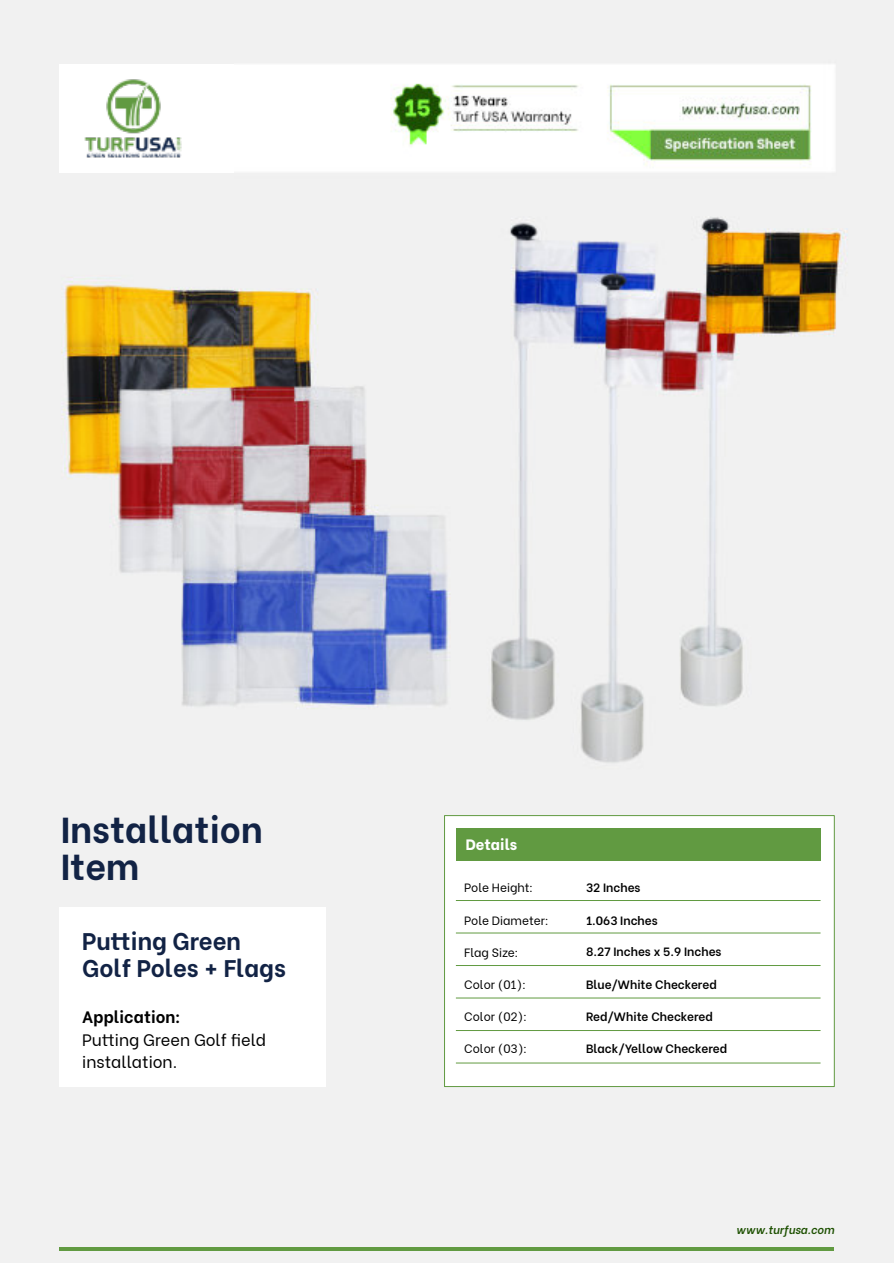
<style>
.page{position:relative;width:894px;height:1263px;background:#fff}
.page>*{position:absolute;margin:0;border:0;box-sizing:border-box;transform-origin:0 0}
.t1{font:700 36px/37.2px "Be Vietnam";color:#122345}
.t2{font:700 24px/27px "Be Vietnam";color:#122345}
.t3{font:16.5px/22.5px "Be Vietnam";color:#000}
.t4{font:700 16.5px "Be Vietnam";color:#000}
.t5{font:800 15px "Be Vietnam";color:#fff}
.t6{font:600 12px "Be Vietnam";color:#000}
.t7{font:12px "Be Vietnam";color:#000}
.t8{font:italic 600 11.25px "Be Vietnam";color:#1d5001}
</style>
<div class="page">
<div style="left:0;top:0;width:893px;height:1263px;background:#f1f1f1"></div>
<div style="left:59px;top:65px;width:775px;height:108px;background:#fff"></div>
<img style="left:85px;top:79px;width:97px;height:79px">
<img style="left:61px;top:281px;width:173px;height:425px">
<img style="left:234px;top:65px;width:614px;height:813px">
<div style="left:59px;top:907px;width:266px;height:179px;background:#fff"></div>
<div style="left:444px;top:815px;width:390px;height:272px;background:#fff;border:1px solid #619a41"></div>
<div style="left:455px;top:828px;width:365px;height:33px;background:#619a41"></div>
<hr style="left:455px;top:900px;width:365px;height:1px;background:#619a41">
<hr style="left:455px;top:933px;width:365px;height:1px;background:#619a41">
<hr style="left:455px;top:998px;width:365px;height:1px;background:#619a41">
<hr style="left:455px;top:965px;width:365px;height:1px;background:#619a41">
<hr style="left:455px;top:1030px;width:365px;height:1px;background:#619a41">
<hr style="left:455px;top:1063px;width:365px;height:1px;background:#619a41">
<hr style="left:59px;top:1247px;width:775px;height:4px;background:#619a41">
<h1 class="t1" style="left:61px;top:807px;width:203px">Installation<br>Item</h1>
<h2 class="t2" style="left:82px;top:925px;width:205px">Putting Green<br>Golf Poles + Flags</h2>
<h3 class="t4" style="left:82px;top:1004px;width:100px">Application:</h3>
<h3 class="t3" style="left:82px;top:1027px;width:185px">Putting Green Golf field installation.</h3>
<p class="t5" style="left:465px;top:832px;width:53px">Details</p>
<p class="t7" style="left:464px;top:877px;width:70px">Pole Height:</p>
<p class="t6" style="left:585px;top:877px;width:56px">32 Inches</p>
<p class="t7" style="left:464px;top:910px;width:86px">Pole Diameter:</p>
<p class="t6" style="left:585px;top:910px;width:73px">1.063 Inches</p>
<p class="t7" style="left:464px;top:942px;width:56px">Flag Size:</p>
<p class="t6" style="left:585px;top:941px;width:137px">8.27 Inches x 5.9 Inches</p>
<p class="t7" style="left:464px;top:974px;width:63px">Color (01):</p>
<p class="t6" style="left:585px;top:974px;width:132px">Blue/White Checkered</p>
<p class="t7" style="left:464px;top:1007px;width:64px">Color (02):</p>
<p class="t6" style="left:585px;top:1006px;width:128px">Red/White Checkered</p>
<p class="t7" style="left:464px;top:1039px;width:64px">Color (03):</p>
<p class="t6" style="left:585px;top:1039px;width:142px">Black/Yellow Checkered</p>
<p class="t8" style="left:736px;top:1220px;width:99px">www.turfusa.com</p>
</div>
